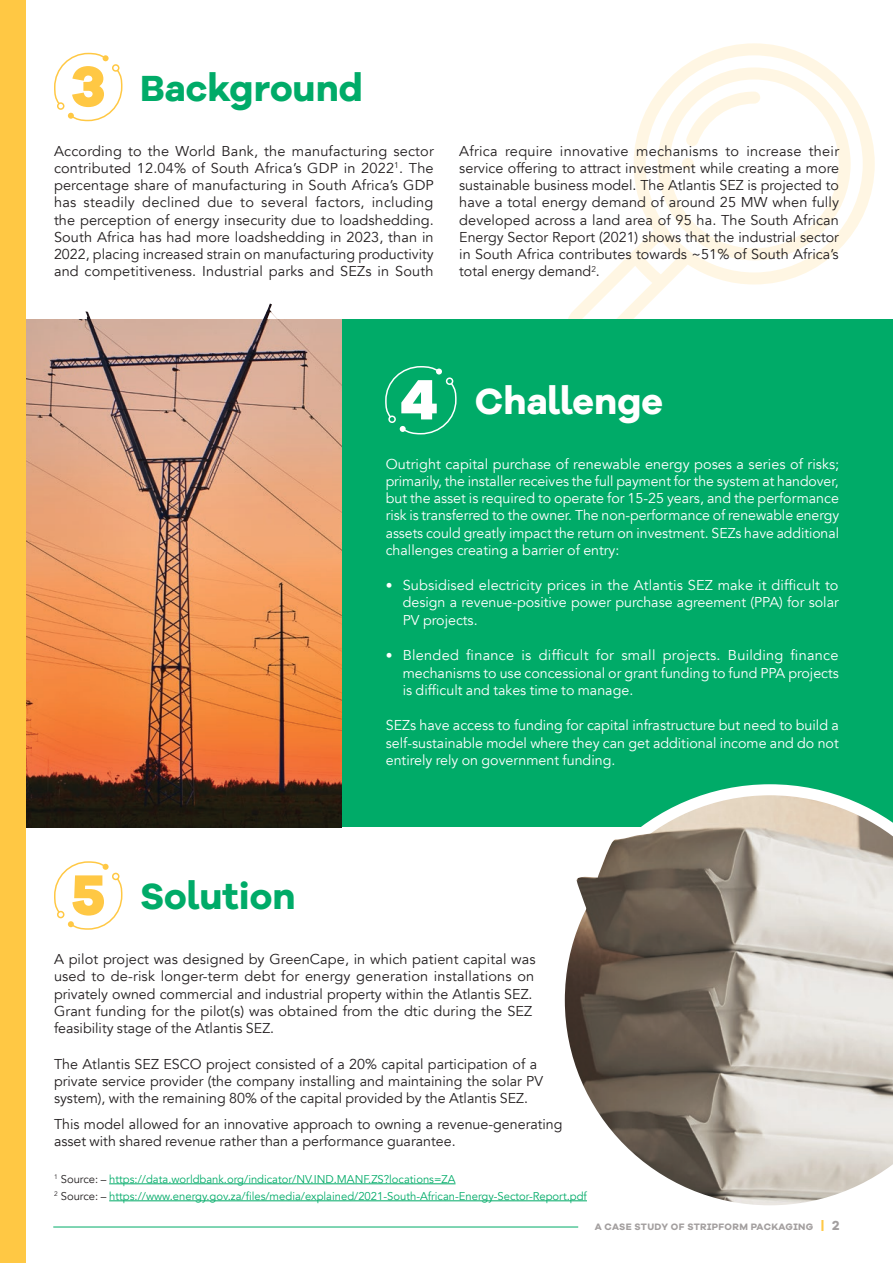
<style>
.page{position:relative;width:893px;height:1263px;background:#fff}
.page>*{position:absolute;margin:0;border:0;box-sizing:border-box;transform-origin:0 0}
.t1{font:800 58.65px "Galano Grotesque Alt";color:#ffc844}
.t2{font:800 58.65px "Galano Grotesque Alt";color:#fff}
.t3{font:37.5px "Galano Grotesque Alt Bold";color:#00ab68}
.t4{font:37.5px "Galano Grotesque Alt Bold";color:#fff}
.Body_Copy{font:14.25px/17.2px "Avenir";color:#231f20}
.Body_Copy-2{font:14.25px/17.2px "Avenir";color:#fff;text-align:justify}
.Body_Copy-3{font:11.25px "Avenir";color:#00ab68}
.t5{font:700 9.6px "Galano Grotesque Alt";letter-spacing:.035em;color:#a39f9f}
.s1{font-size:13.5px}
.s2{color:#231f20}
.s3{font-family:"Galano Grotesque Bold";font-weight:400;font-size:13.5px;color:#ffc844}
</style>
<div class="page">
<svg style="left:568px;top:43px;width:307px;height:276px"></svg>
<svg style="left:658px;top:67px;width:193px;height:193px"></svg>
<svg style="left:54px;top:52px;width:69px;height:70px"></svg>
<div style="left:112px;top:64px;width:7px;height:8px;border:2px solid #ffc844;border-radius:50%"></div>
<svg style="left:54px;top:861px;width:69px;height:69px"></svg>
<div style="left:112px;top:873px;width:7px;height:7px;border:2px solid #ffc844;border-radius:50%"></div>
<div style="left:0;top:319px;width:893px;height:508px;background:#00ab68"></div>
<img style="left:26px;top:319px;width:316px;height:508px">
<svg style="left:385px;top:366px;width:72px;height:69px"></svg>
<div style="left:446px;top:377px;width:7px;height:8px;border:2px solid #fff;border-radius:50%"></div>
<hr style="left:109px;top:1183px;width:346px;height:1px;background:#00ab68">
<hr style="left:109px;top:1200px;width:478px;height:1px;background:#00ab68">
<div style="left:0;top:0;width:26px;height:1263px;background:#ffc844"></div>
<img style="left:85px;top:312px;width:10px;height:19px">
<img style="left:260px;top:303px;width:12px;height:24px">
<img style="left:271px;top:312px;width:22px;height:24px">
<svg style="left:554px;top:784px;width:339px;height:421px"></svg>
<img style="left:576px;top:830px;width:159px;height:127px">
<hr style="left:53px;top:1226px;width:525px;height:1px;background:#00ab68">
<p class="t1" style="left:71px;top:48px;width:36px">3</p>
<p class="t3" style="left:140px;top:64px;width:225px">Background</p>
<p class="Body_Copy" style="left:54px;top:142px;width:381px;text-align:justify">According to the World Bank, the manufacturing sector contributed 12.04% of South Africa’s GDP in 2022<sup>1</sup>. The percentage share of manufacturing in South Africa’s GDP has steadily declined due to several factors, including the perception of energy insecurity due to loadshedding.<br>South Africa has had more loadshedding in 2023, than in 2022, placing increased strain on manufacturing productivity and competitiveness. Industrial parks and SEZs in South</p>
<p class="Body_Copy" style="left:459px;top:142px;width:381px;text-align:justify">Africa require innovative mechanisms to increase their service offering to attract investment while creating a more sustainable business model. The Atlantis SEZ is projected to have a total energy demand of around 25 MW when fully developed across a land area of 95 ha. The South African Energy Sector Report (2021) shows that the industrial sector in South Africa contributes towards ~51% of South Africa’s total energy demand<sup>2</sup>.</p>
<p class="t2" style="left:400px;top:361px;width:39px">4</p>
<p class="t4" style="left:475px;top:377px;width:190px">Challenge</p>
<p class="t1" style="left:71px;top:856px;width:36px">5</p>
<p class="t3" style="left:140px;top:872px;width:157px">Solution</p>
<p class="Body_Copy-2" style="left:386px;top:455px;width:455px">Outright capital purchase of renewable energy poses a series of risks; primarily, the installer receives the full payment for the system at handover, but the asset is required to operate for 15-25 years, and the performance risk is transferred to the owner. The non-performance of renewable energy assets could greatly impact the return on investment. SEZs have additional challenges creating a barrier of entry:</p>
<p class="Body_Copy-2" style="left:403px;top:577px;width:438px;text-indent:-17px"><span class="s1">•</span> Subsidised electricity prices in the Atlantis SEZ make it difficult to design a revenue-positive power purchase agreement (PPA) for solar PV projects.</p>
<p class="Body_Copy-2" style="left:403px;top:647px;width:438px;text-indent:-17px"><span class="s1">•</span> Blended finance is difficult for small projects. Building finance mechanisms to use concessional or grant funding to fund PPA projects is difficult and takes time to manage.</p>
<p class="Body_Copy-2" style="left:386px;top:717px;width:455px">SEZs have access to funding for capital infrastructure but need to build a self-sustainable model where they can get additional income and do not entirely rely on government funding.</p>
<p class="Body_Copy" style="left:54px;top:951px;width:483px">A pilot project was designed by GreenCape, in which patient capital was used to de-risk longer-term debt for energy generation installations on privately owned commercial and industrial property within the Atlantis SEZ.<br>Grant funding for the pilot(s) was obtained from the dtic during the SEZ feasibility stage of the Atlantis SEZ.</p>
<p class="Body_Copy" style="left:54px;top:1055px;width:491px">The Atlantis SEZ ESCO project consisted of a 20% capital participation of a private service provider (the company installing and maintaining the solar PV system), with the remaining 80% of the capital provided by the Atlantis SEZ.</p>
<p class="Body_Copy" style="left:54px;top:1116px;width:510px">This model allowed for an innovative approach to owning a revenue-generating asset with shared revenue rather than a performance guarantee.</p>
<p class="Body_Copy-3" style="left:54px;top:1172px;width:403px"><sup>1</sup> <span class="s2">Source: –</span> https://data.worldbank.org/indicator/NV.IND.MANF.ZS?locations=ZA</p>
<p class="Body_Copy-3" style="left:54px;top:1189px;width:534px"><sup>2</sup> <span class="s2">Source: –</span> https://www.energy.gov.za/files/media/explained/2021-South-African-Energy-Sector-Report.pdf</p>
<p class="t5" style="left:595px;top:1221px;width:246px">A CASE STUDY OF STRIPFORM PACKAGING <span class="s3">|</span> <span class="s1">2</span></p>
</div>
